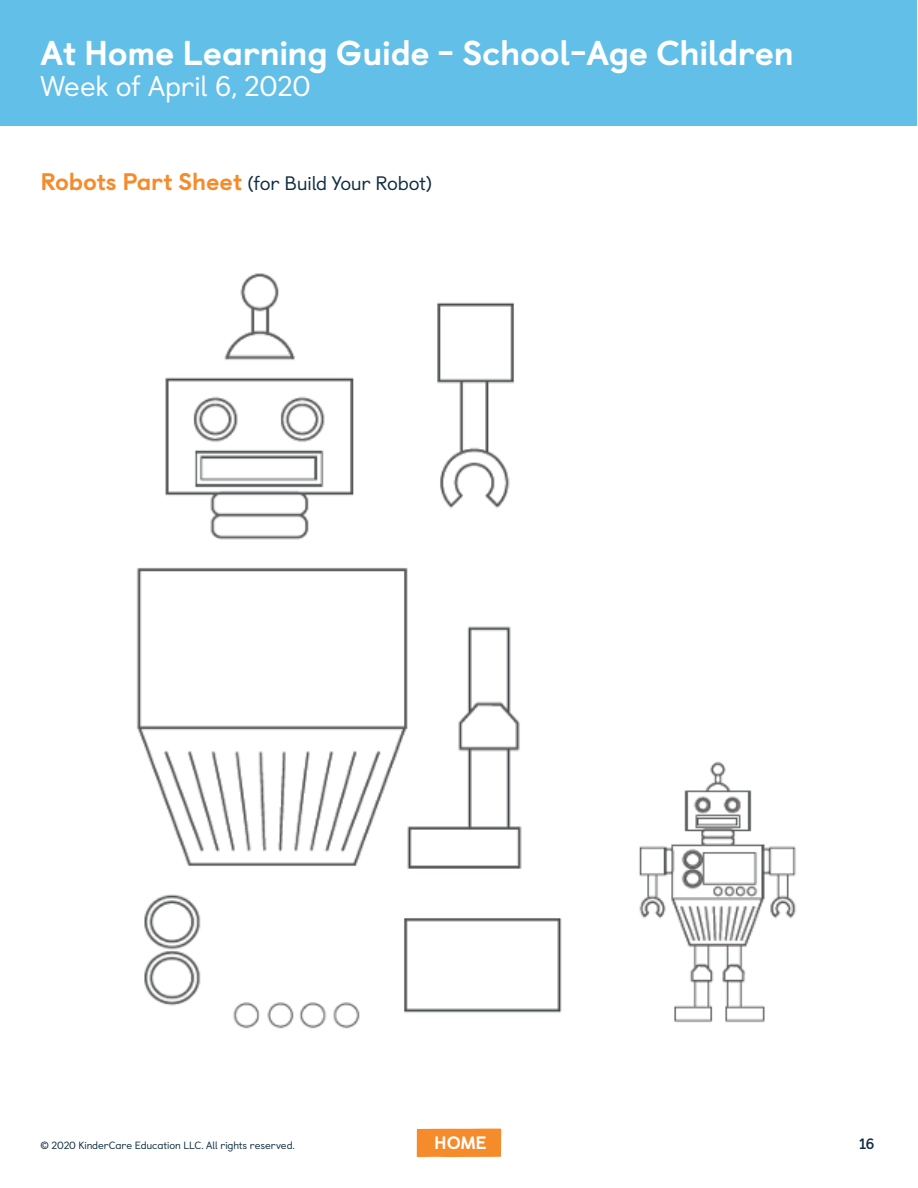
<style>
.page{position:relative;width:918px;height:1188px;background:#fff}
.page>*{position:absolute;margin:0;border:0;box-sizing:border-box;transform-origin:0 0}
.t1{font:800 34.5px "Castledown";letter-spacing:-.01em;color:#fff}
.t2{font:28.5px "Castledown";letter-spacing:-.01em;color:#fff}
.t3{font:19.5px "Castledown";letter-spacing:-.015em;color:#0f2d40}
.t4{font:800 18px "Castledown";color:#fff}
.t5{font:700 15px "Castledown";color:#0f2d40}
.t6{font:10.5px "Castledown";letter-spacing:-.01em;color:#0f2d40}
.s1{font-weight:800;font-size:24px;color:#f68b2b}
</style>
<div class="page">
<div style="left:417px;top:1129px;width:84px;height:28px;background:#f68b2b"></div>
<div style="left:1px;top:1px;width:916px;height:125px;background:#62bfe8"></div>
<img style="left:136px;top:273px;width:660px;height:756px">
<h1 class="t1" style="left:40px;top:24px;width:755px">At Home Learning Guide - School-Age Children</h1>
<h2 class="t2" style="left:40px;top:64px;width:272px">Week of April 6, 2020</h2>
<h3 class="t3" style="left:40px;top:168px;width:393px"><span class="s1">Robots Part Sheet</span> (for Build Your Robot)</h3>
<p class="t6" style="left:40px;top:1137px;width:256px">© 2020 KinderCare Education LLC. All rights reserved.</p>
<h3 class="t4" style="left:434px;top:1128px;width:54px">HOME</h3>
<h3 class="t5" style="left:859px;top:1132px;width:17px">16</h3>
</div>
